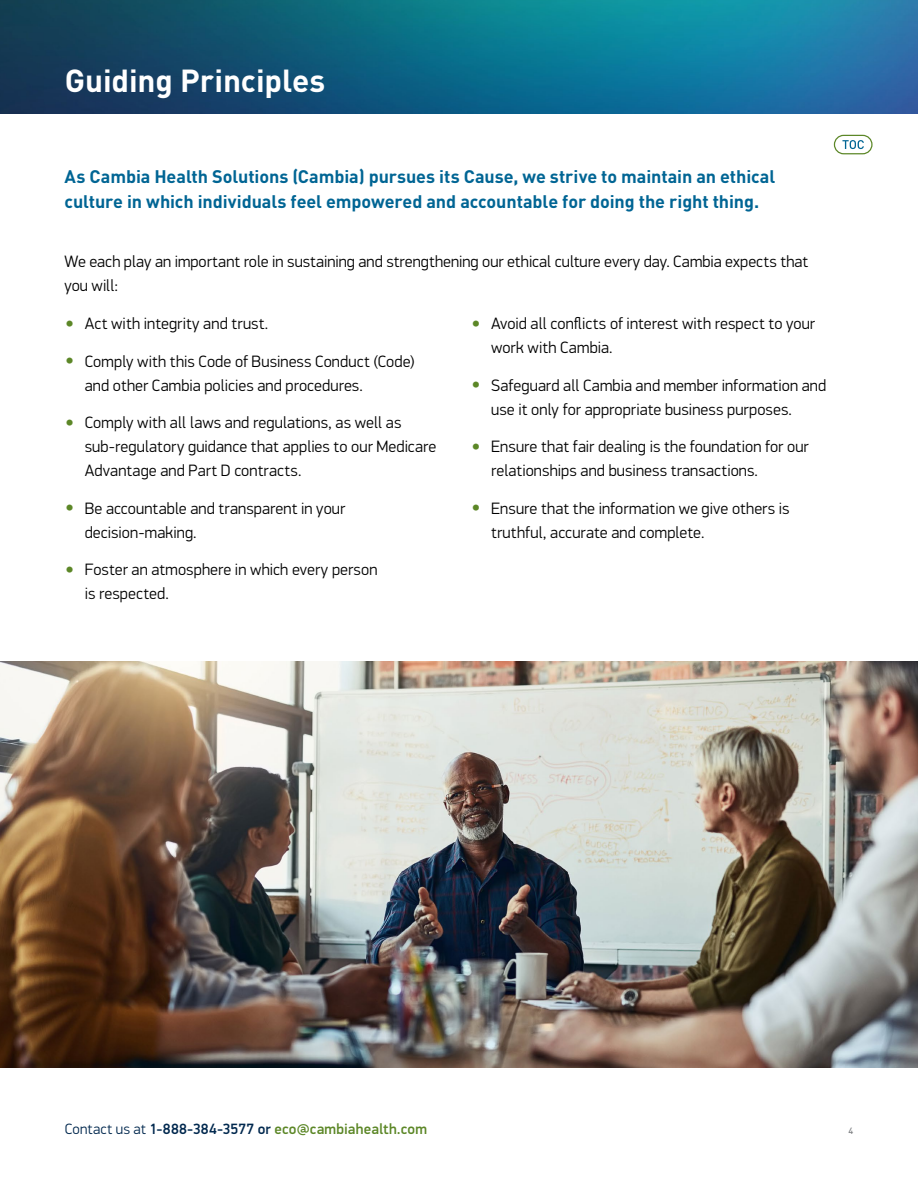
<style>
.page{position:relative;width:918px;height:1188px;background:#fff}
.page>*{position:absolute;margin:0;border:0;box-sizing:border-box;transform-origin:0 0}
.t1{font:700 31.5px "DIN Pro";letter-spacing:-.005em;color:#fff}
.t2{font:700 18px/25.5px "DIN Pro";letter-spacing:-.005em;color:#006594}
.t3{font:300 16.5px/24px "PF Din Display Pro";letter-spacing:.005em;color:#000}
.t4{font:500 15px "PF Din Display Pro";letter-spacing:.01em;color:#5c8727}
.t5{font:500 9px "DIN Pro";color:#808285}
.s1{font-size:27px;color:#5c8727}
.s2{font-weight:300;color:#00284e}
.s3{color:#00284e}
</style>
<div class="page">
<img style="left:0;top:0;width:918px;height:113px">
<img style="left:0;top:661px;width:918px;height:406px">
<svg style="left:842px;top:140px;width:22px;height:9px"></svg>
<div style="left:834px;top:135px;width:39px;height:19px;border:1px solid #5c8727;border-radius:9px"></div>
<h1 class="t1" style="left:65px;top:54px;width:262px">Guiding Principles</h1>
<p class="t2" style="left:64px;top:161px;width:712px">As Cambia Health Solutions (Cambia) pursues its Cause, we strive to maintain an ethical culture in which individuals feel empowered and accountable for doing the right thing.</p>
<p class="t3" style="left:64px;top:249px;width:745px">We each play an important role in sustaining and strengthening our ethical culture every day. Cambia expects that you will:</p>
<p class="t3" style="left:64px;top:312px;width:205px"><span class="s1">•</span> Act with integrity and trust.</p>
<p class="t3" style="left:85px;top:349px;width:331px;text-indent:-20px"><span class="s1">•</span> Comply with this Code of Business Conduct (Code) and other Cambia policies and procedures.</p>
<p class="t3" style="left:85px;top:411px;width:353px;text-indent:-20px"><span class="s1">•</span> Comply with all laws and regulations, as well as sub-regulatory guidance that applies to our Medicare<br>Advantage and Part D contracts.</p>
<p class="t3" style="left:85px;top:496px;width:262px;text-indent:-20px"><span class="s1">•</span> Be accountable and transparent in your decision-making.</p>
<p class="t3" style="left:85px;top:558px;width:294px;text-indent:-20px"><span class="s1">•</span> Foster an atmosphere in which every person is respected.</p>
<p class="t3" style="left:491px;top:312px;width:326px;text-indent:-20px"><span class="s1">•</span> Avoid all conflicts of interest with respect to your work with Cambia.</p>
<p class="t3" style="left:491px;top:373px;width:337px;text-indent:-20px"><span class="s1">•</span> Safeguard all Cambia and member information and use it only for appropriate business purposes.</p>
<p class="t3" style="left:491px;top:435px;width:319px;text-indent:-20px"><span class="s1">•</span> Ensure that fair dealing is the foundation for our relationships and business transactions.</p>
<p class="t3" style="left:491px;top:496px;width:300px;text-indent:-20px"><span class="s1">•</span> Ensure that the information we give others is truthful, accurate and complete.</p>
<p class="t4" style="left:65px;top:1120px;width:364px"><span class="s2">Contact us at</span> <span class="s3">1-888-384-3577 or</span> eco@cambiahealth.com</p>
<p class="t5" style="left:848px;top:1123px;width:6px">4</p>
</div>
